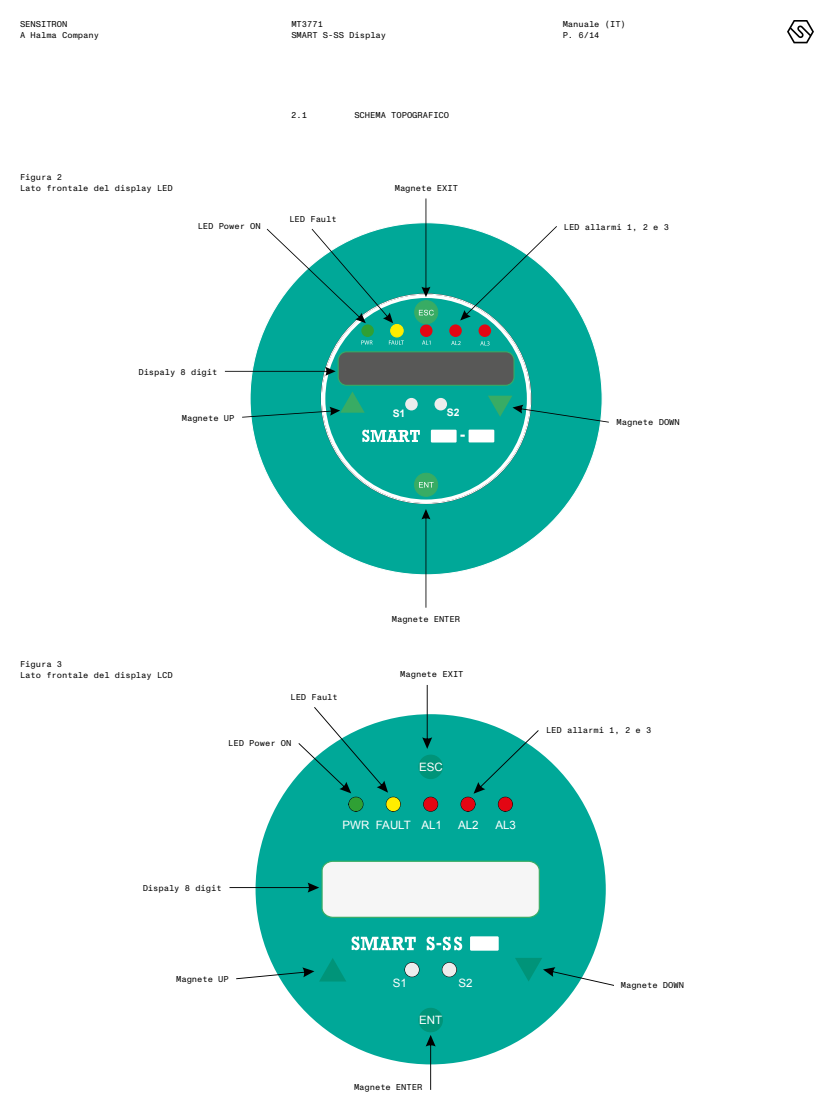
<style>
.page{position:relative;width:834px;height:1112px;background:#fff}
.page>*{position:absolute;margin:0;border:0;box-sizing:border-box;transform-origin:0 0}
.t1{font:11.55px "Arial";color:#fff}
.t2{font:700 10.35px "Arial";color:#fff}
.t3{font:8.5px/11px "Monument Grotesk Mono";color:#000}
</style>
<div class="page">
<svg style="left:787px;top:20px;width:27px;height:23px"></svg>
<div style="left:256px;top:714px;width:350px;height:350px;background:#00a898;border-radius:50%"></div>
<div style="left:423px;top:797px;width:15px;height:14px;border:1px solid #070707;border-radius:50%"></div>
<div style="left:442px;top:963px;width:15px;height:14px;border:1px solid #070707;border-radius:50%"></div>
<svg style="left:405px;top:963px;width:14px;height:14px"></svg>
<div style="left:424px;top:797px;width:14px;height:14px;background:#e30613;border-radius:50%"></div>
<div style="left:419px;top:755px;width:23px;height:24px;background:#009479;border-radius:50%"></div>
<div style="left:418px;top:755px;width:25px;height:24px;border:1px solid #009479;border-radius:50%"></div>
<div style="left:405px;top:963px;width:14px;height:14px;background:#ededed;border-radius:50%"></div>
<div style="left:442px;top:963px;width:14px;height:14px;background:#ededed;border-radius:50%"></div>
<div style="left:419px;top:1008px;width:23px;height:24px;background:#009479;border-radius:50%"></div>
<div style="left:418px;top:1008px;width:25px;height:24px;border:1px solid #009479;border-radius:50%"></div>
<div style="left:470px;top:936px;width:29px;height:15px;background:#fff"></div>
<svg style="left:352px;top:936px;width:64px;height:14px"></svg>
<svg style="left:427px;top:937px;width:35px;height:13px"></svg>
<svg style="left:236px;top:958px;width:110px;height:24px"></svg>
<svg style="left:515px;top:958px;width:98px;height:28px"></svg>
<svg style="left:298px;top:707px;width:102px;height:104px"></svg>
<svg style="left:461px;top:730px;width:78px;height:81px"></svg>
<svg style="left:230px;top:860px;width:310px;height:58px"></svg>
<svg style="left:422px;top:685px;width:10px;height:64px"></svg>
<svg style="left:426px;top:1035px;width:10px;height:55px"></svg>
<div style="left:250px;top:223px;width:352px;height:352px;background:#00a898;border-radius:50%"></div>
<svg style="left:321px;top:294px;width:210px;height:210px;background:#f0f2f2"></svg>
<div style="left:325px;top:298px;width:202px;height:202px;background:#00a898;border-radius:50%"></div>
<svg style="left:361px;top:340px;width:12px;height:5px"></svg>
<svg style="left:389px;top:340px;width:15px;height:5px"></svg>
<svg style="left:422px;top:340px;width:8px;height:5px"></svg>
<svg style="left:451px;top:341px;width:10px;height:4px"></svg>
<svg style="left:480px;top:341px;width:10px;height:4px"></svg>
<div style="left:338px;top:352px;width:176px;height:33px;background:#585857;border-radius:8px"></div>
<div style="left:338px;top:351px;width:177px;height:35px;border:1px solid #38ac64;border-radius:8px"></div>
<div style="left:361px;top:324px;width:13px;height:13px;background:#2fa034;border-radius:50%"></div>
<div style="left:391px;top:324px;width:12px;height:13px;background:#ffed00;border-radius:50%"></div>
<div style="left:390px;top:324px;width:13px;height:13px;border:1px solid #ffed00;border-radius:50%"></div>
<div style="left:420px;top:324px;width:13px;height:13px;background:#e30613;border-radius:50%"></div>
<div style="left:449px;top:324px;width:13px;height:13px;background:#e30613;border-radius:50%"></div>
<div style="left:479px;top:324px;width:12px;height:13px;background:#e30613;border-radius:50%"></div>
<div style="left:405px;top:398px;width:13px;height:12px;background:#ededed;border-radius:50%"></div>
<div style="left:434px;top:398px;width:13px;height:12px;background:#ededed;border-radius:50%"></div>
<div style="left:415px;top:301px;width:23px;height:23px;background:#38ac64;border-radius:50%"></div>
<div style="left:414px;top:300px;width:24px;height:24px;border:1px solid #38ac64;border-radius:50%"></div>
<svg style="left:419px;top:310px;width:15px;height:5px"></svg>
<div style="left:415px;top:473px;width:23px;height:23px;background:#38ac64;border-radius:50%"></div>
<div style="left:414px;top:473px;width:24px;height:24px;border:1px solid #38ac64;border-radius:50%"></div>
<svg style="left:419px;top:482px;width:15px;height:6px"></svg>
<div style="left:469px;top:430px;width:25px;height:12px;background:#fff"></div>
<div style="left:431px;top:430px;width:26px;height:13px;background:#fff"></div>
<svg style="left:362px;top:430px;width:58px;height:12px"></svg>
<svg style="left:242px;top:391px;width:123px;height:27px"></svg>
<svg style="left:488px;top:396px;width:121px;height:27px"></svg>
<svg style="left:421px;top:509px;width:9px;height:99px"></svg>
<svg style="left:267px;top:229px;width:126px;height:94px"></svg>
<svg style="left:460px;top:226px;width:97px;height:94px"></svg>
<svg style="left:225px;top:367px;width:111px;height:9px"></svg>
<svg style="left:421px;top:199px;width:9px;height:98px"></svg>
<p class="t3" style="left:20px;top:18px;width:81px">SENSITRON<br>A Halma Company</p>
<p class="t3" style="left:291px;top:18px;width:96px">MT3771<br>SMART S-SS Display</p>
<p class="t3" style="left:563px;top:18px;width:65px">Manuale (IT)<br>P. 6/14</p>
<p class="t3" style="left:291px;top:109px;width:17px">2.1</p>
<p class="t3" style="left:354px;top:109px;width:96px">SCHEMA TOPOGRAFICO</p>
<p class="t3" style="left:20px;top:171px;width:154px">Figura 2<br>Lato frontale del display LED</p>
<p class="t3" style="left:395px;top:183px;width:65px">Magnete EXIT</p>
<p class="t3" style="left:289px;top:213px;width:49px">LED Fault</p>
<p class="t3" style="left:198px;top:220px;width:65px">LED Power ON</p>
<p class="t3" style="left:138px;top:366px;width:81px">Dispaly 8 digit</p>
<p class="t3" style="left:182px;top:412px;width:54px">Magnete UP</p>
<p class="t2" style="left:393px;top:406px;width:14px">S1</p>
<p class="t2" style="left:447px;top:406px;width:14px">S2</p>
<p class="t3" style="left:564px;top:221px;width:107px">LED allarmi 1, 2 e 3</p>
<p class="t3" style="left:617px;top:416px;width:65px">Magnete DOWN</p>
<p class="t3" style="left:20px;top:658px;width:154px">Figura 3<br>Lato frontale del display LCD</p>
<p class="t3" style="left:392px;top:613px;width:70px">Magnete ENTER</p>
<p class="t3" style="left:290px;top:691px;width:49px">LED Fault</p>
<p class="t3" style="left:228px;top:738px;width:65px">LED Power ON</p>
<p class="t3" style="left:400px;top:669px;width:65px">Magnete EXIT</p>
<h1 class="t1" style="left:419px;top:759px;width:25px">ESC</h1>
<h1 class="t1" style="left:343px;top:817px;width:101px">PWR FAULT AL1</h1>
<h1 class="t1" style="left:458px;top:817px;width:22px">AL2</h1>
<h1 class="t1" style="left:495px;top:817px;width:22px">AL3</h1>
<p class="t3" style="left:143px;top:882px;width:81px">Dispaly 8 digit</p>
<p class="t3" style="left:546px;top:724px;width:107px">LED allarmi 1, 2 e 3</p>
<p class="t3" style="left:176px;top:973px;width:54px">Magnete UP</p>
<h1 class="t1" style="left:393px;top:975px;width:16px">S1</h1>
<h1 class="t1" style="left:459px;top:975px;width:16px">S2</h1>
<h1 class="t1" style="left:419px;top:1013px;width:25px">ENT</h1>
<p class="t3" style="left:354px;top:1081px;width:70px">Magnete ENTER</p>
<p class="t3" style="left:621px;top:979px;width:65px">Magnete DOWN</p>
</div>
